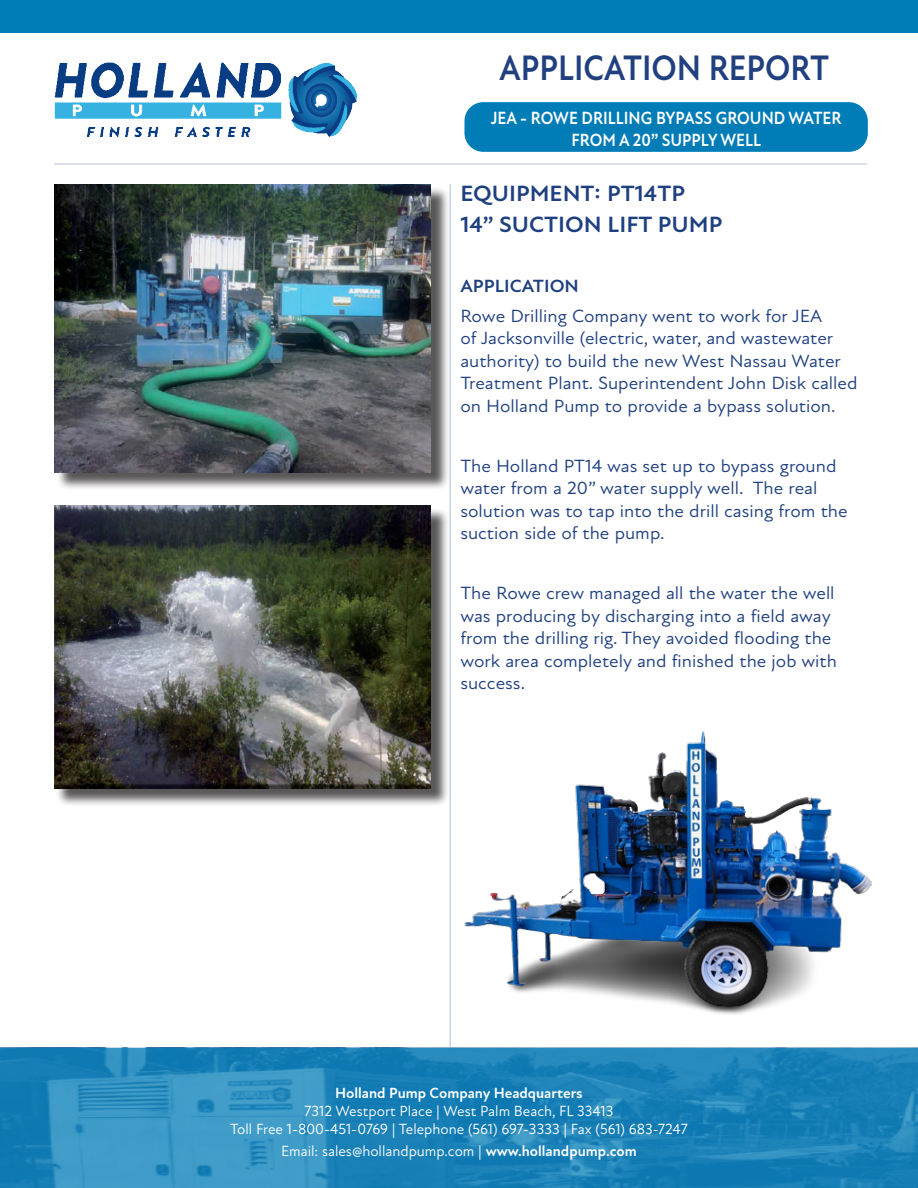
<style>
.page{position:relative;width:918px;height:1188px;background:#fff}
.page>*{position:absolute;margin:0;border:0;box-sizing:border-box;transform-origin:0 0}
.t1{font:700 36px "Atten New";color:#214080;scale:.9 1}
.t2{font:700 22.5px "Atten New";color:#1f4080;scale:1.06 1}
.t3{font:18px/22.5px "Atten New";color:#1f4080;scale:1.06 1}
.t4{font:700 18px/21.6px "Atten New";color:#fff;text-align:center;scale:.9 1}
.t5{font:700 18px "Atten New";color:#1f4080;scale:1.06 1}
.t6{font:15px "Atten New";color:#fff}
.t7{font:700 15px "Atten New";color:#fff}
.s1{font-weight:700}
</style>
<div class="page">
<img style="left:54px;top:62px;width:304px;height:75px">
<hr style="left:54px;top:163px;width:813px;height:2px;background:#083c83">
<svg style="left:0;top:1048px;width:918px;height:140px;background:#2085ba"></svg>
<div style="left:465px;top:103px;width:402px;height:48px;background:#007cb7;border-radius:18px"></div>
<div style="left:464px;top:102px;width:404px;height:50px;border:2px solid #007cb7;border-radius:18px"></div>
<div style="left:0;top:0;width:918px;height:32px;background:#007cb7"></div>
<hr style="left:449px;top:184px;width:2px;height:863px;background:#083c83">
<div style="left:56px;top:186px;width:393px;height:305px;background:#231f20;opacity:.75"></div>
<img style="left:54px;top:184px;width:377px;height:288px">
<div style="left:56px;top:508px;width:393px;height:298px;background:#231f20;opacity:.75"></div>
<img style="left:54px;top:505px;width:377px;height:283px">
<img style="left:420px;top:730px;width:498px;height:323px">
<p class="t1" style="left:500px;top:46px;width:368px">APPLICATION REPORT</p>
<p class="t4" style="left:491px;top:108px;width:391px">JEA - ROWE DRILLING BYPASS GROUND WATER<br>FROM A 20” SUPPLY WELL</p>
<p class="t2" style="left:460px;top:181px;width:214px">EQUIPMENT: PT14TP</p>
<p class="t2" style="left:460px;top:211px;width:249px">14” SUCTION LIFT PUMP</p>
<p class="t5" style="left:460px;top:275px;width:113px">APPLICATION</p>
<p class="t3" style="left:460px;top:305px;width:376px">Rowe Drilling Company went to work for JEA<br>of Jacksonville (electric, water, and wastewater authority) to build the new West Nassau Water Treatment Plant. Superintendent John Disk called on Holland Pump to provide a bypass solution.</p>
<p class="t3" style="left:460px;top:455px;width:367px">The Holland PT14 was set up to bypass ground water from a 20” water supply well. The real solution was to tap into the drill casing from the suction side of the pump.</p>
<p class="t3" style="left:460px;top:582px;width:357px">The Rowe crew managed all the water the well was producing by discharging into a field away from the drilling rig. They avoided flooding the work area completely and finished the job with success.</p>
<p class="t7" style="left:335px;top:1085px;width:249px">Holland Pump Company Headquarters</p>
<p class="t6" style="left:305px;top:1103px;width:310px">7312 Westport Place | West Palm Beach, FL 33413</p>
<p class="t6" style="left:230px;top:1121px;width:459px">Toll Free 1-800-451-0769 | Telephone (561) 697-3333 | Fax (561) 683-7247</p>
<p class="t6" style="left:281px;top:1142px;width:357px">Email: sales@hollandpump.com | <span class="s1">www.hollandpump.com</span></p>
</div>
